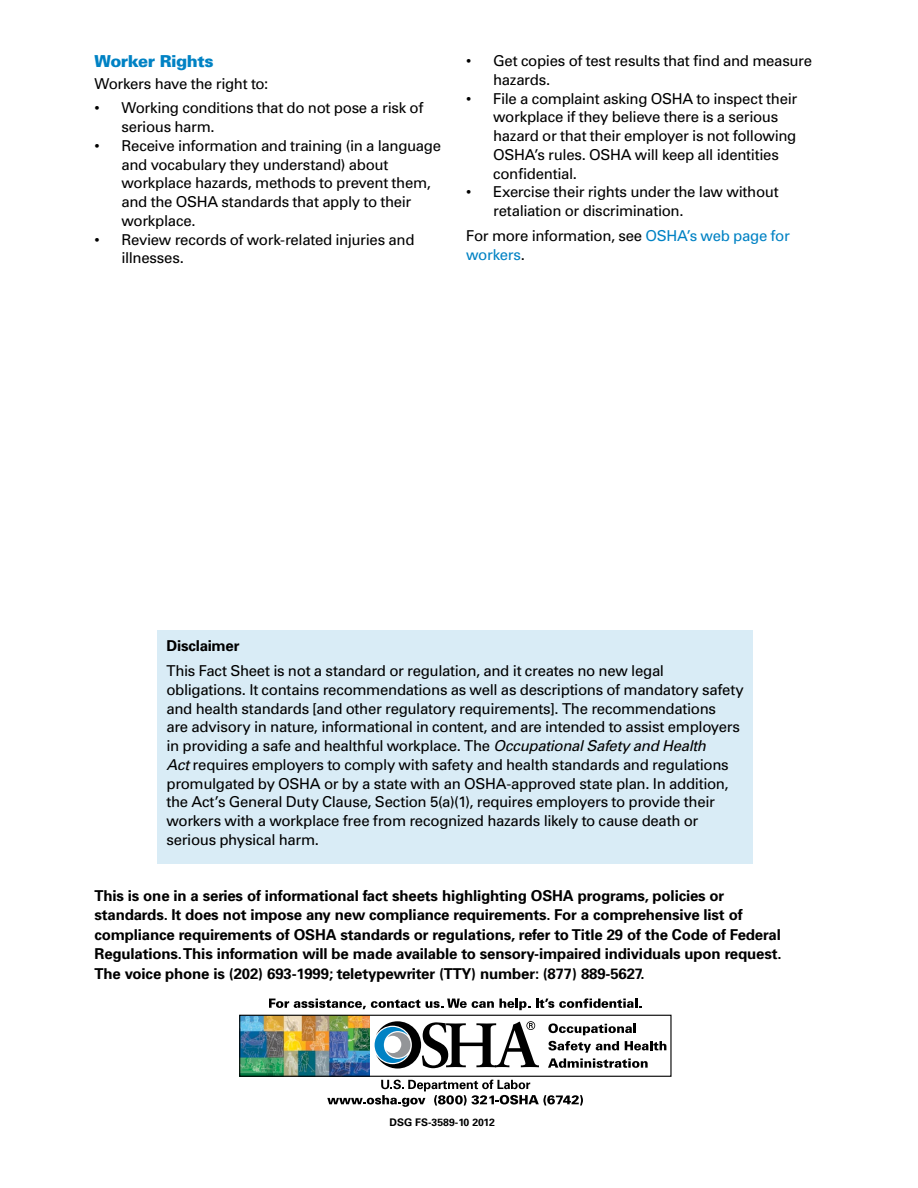
<style>
.page{position:relative;width:918px;height:1188px;background:#fff}
.page>*{position:absolute;margin:0;border:0;box-sizing:border-box;transform-origin:0 0}
.t1{font:900 16.5px "Univers";letter-spacing:-.025em;color:#0082c4}
.t2{font:15px/18.8px "Univers";letter-spacing:-.025em;color:#000}
.t3{font:700 15px/19.5px "Univers";letter-spacing:-.01em;color:#000}
.t4{font:700 10.5px "Univers";color:#000}
.s1{color:#0082c4}
.s2{font-style:italic}
</style>
<div class="page">
<img style="left:241px;top:1017px;width:128px;height:58px">
<svg style="left:548px;top:1041px;width:118px;height:27px"></svg>
<svg style="left:548px;top:1023px;width:88px;height:12px"></svg>
<svg style="left:375px;top:1021px;width:164px;height:48px"></svg>
<div style="left:239px;top:1015px;width:433px;height:62px;border:1px solid #000"></div>
<svg style="left:327px;top:1080px;width:256px;height:27px"></svg>
<svg style="left:269px;top:999px;width:151px;height:10px"></svg>
<svg style="left:426px;top:999px;width:104px;height:11px"></svg>
<svg style="left:536px;top:998px;width:105px;height:10px"></svg>
<div style="left:158px;top:630px;width:595px;height:234px;background:#d9ecf6"></div>
<p class="t1" style="left:94px;top:51px;width:121px">Worker Rights</p>
<p class="t2" style="left:94px;top:74px;width:175px">Workers have the right to:</p>
<p class="t2" style="left:121px;top:99px;width:303px;text-indent:-27px">• Working conditions that do not pose a risk of serious harm.</p>
<p class="t2" style="left:121px;top:136px;width:321px;text-indent:-27px">• Receive information and training (in a language and vocabulary they understand) about workplace hazards, methods to prevent them, and the OSHA standards that apply to their workplace.</p>
<p class="t2" style="left:121px;top:230px;width:295px;text-indent:-27px">• Review records of work-related injuries and illnesses.</p>
<p class="t2" style="left:493px;top:51px;width:320px;text-indent:-27px">• Get copies of test results that find and measure hazards.</p>
<p class="t2" style="left:493px;top:89px;width:306px;text-indent:-27px">• File a complaint asking OSHA to inspect their workplace if they believe there is a serious hazard or that their employer is not following OSHA’s rules. OSHA will keep all identities confidential.</p>
<p class="t2" style="left:493px;top:182px;width:287px;text-indent:-27px">• Exercise their rights under the law without retaliation or discrimination.</p>
<p class="t2" style="left:466px;top:226px;width:325px">For more information, see <span class="s1">OSHA’s web page for workers</span>.</p>
<p class="t3" style="left:166px;top:636px;width:75px">Disclaimer</p>
<p class="t2" style="left:166px;top:661px;width:579px">This Fact Sheet is not a standard or regulation, and it creates no new legal obligations. It contains recommendations as well as descriptions of mandatory safety and health standards [and other regulatory requirements]. The recommendations<br>are advisory in nature, informational in content, and are intended to assist employers in providing a safe and healthful workplace. The <span class="s2">Occupational Safety and Health<br>Act</span> requires employers to comply with safety and health standards and regulations promulgated by OSHA or by a state with an OSHA-approved state plan. In addition, the Act’s General Duty Clause, Section 5(a)(1), requires employers to provide their workers with a workplace free from recognized hazards likely to cause death or serious physical harm.</p>
<p class="t3" style="left:94px;top:885px;width:689px">This is one in a series of informational fact sheets highlighting OSHA programs, policies or standards. It does not impose any new compliance requirements. For a comprehensive list of compliance requirements of OSHA standards or regulations, refer to Title 29 of the Code of Federal Regulations. This information will be made available to sensory-impaired individuals upon request.<br>The voice phone is (202) 693-1999; teletypewriter (TTY) number: (877) 889-5627.</p>
<p class="t4" style="left:390px;top:1115px;width:107px">DSG FS-3589-10 2012</p>
</div>
